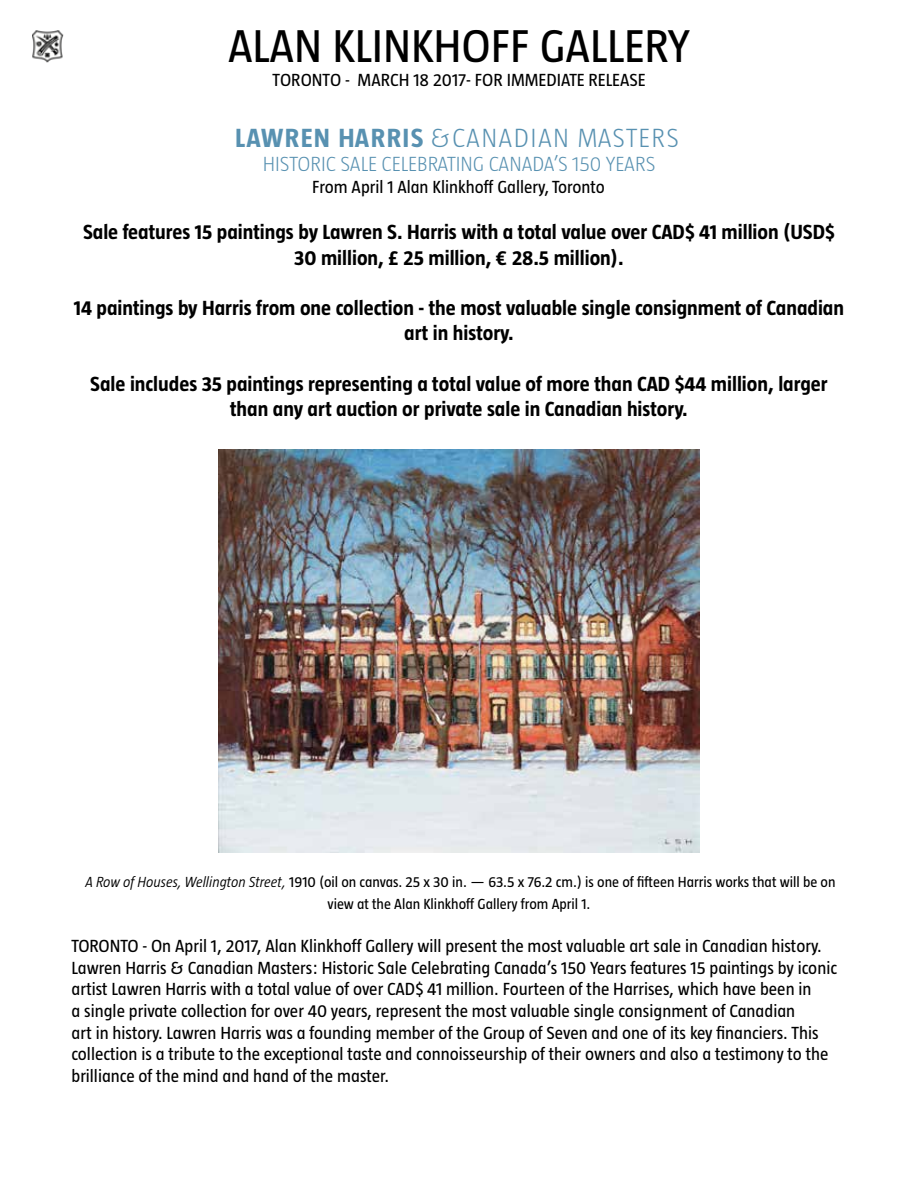
<style>
.page{position:relative;width:918px;height:1188px;background:#fff}
.page>*{position:absolute;margin:0;border:0;box-sizing:border-box;transform-origin:0 0}
.t1{font:47.1px "Taz";color:#000}
.t2{font:300 27px "Taz";letter-spacing:.05em;color:#5891b1}
.t3{font:700 21px/25.2px "Taz";color:#000;text-align:center}
.t4{font:300 21px "Taz";color:#5891b1}
.t5{font:18px/21.6px "Taz";color:#000}
.t6{font:15px/21.6px "Taz";color:#000;text-align:center}
.s1{font-weight:700}
.s2{font-weight:300;font-style:italic}
</style>
<div class="page">
<img style="left:218px;top:449px;width:482px;height:404px">
<img style="left:32px;top:30px;width:31px;height:32px">
<h1 class="t1" style="left:228px;top:22px;width:463px">ALAN KLINKHOFF GALLERY</h1>
<p class="t5" style="left:273px;top:70px;width:374px">TORONTO - MARCH 18 2017- FOR IMMEDIATE RELEASE</p>
<h2 class="t2" style="left:235px;top:124px;width:445px"><span class="s1">LAWREN HARRIS</span> &amp;CANADIAN MASTERS</h2>
<p class="t4" style="left:263px;top:153px;width:394px">HISTORIC SALE CELEBRATING CANADA’S 150 YEARS</p>
<p class="t5" style="left:312px;top:176px;width:294px">From April 1 Alan Klinkhoff Gallery, Toronto</p>
<p class="t3" style="left:83px;top:220px;width:753px">Sale features 15 paintings by Lawren S. Harris with a total value over CAD$ 41 million (USD$<br>30 million, £ 25 million, € 28.5 million).</p>
<p class="t3" style="left:74px;top:295px;width:772px">14 paintings by Harris from one collection - the most valuable single consignment of Canadian art in history.</p>
<p class="t3" style="left:90px;top:371px;width:739px">Sale includes 35 paintings representing a total value of more than CAD $44 million, larger than any art auction or private sale in Canadian history.</p>
<p class="t6" style="left:86px;top:872px;width:752px"><span class="s2">A Row of Houses, Wellington Street,</span> 1910 (oil on canvas. 25 x 30 in. — 63.5 x 76.2 cm.) is one of fifteen Harris works that will be on view at the Alan Klinkhoff Gallery from April 1.</p>
<p class="t5" style="left:71px;top:935px;width:767px">TORONTO - On April 1, 2017, Alan Klinkhoff Gallery will present the most valuable art sale in Canadian history.<br>Lawren Harris &amp; Canadian Masters: Historic Sale Celebrating Canada’s 150 Years features 15 paintings by iconic artist Lawren Harris with a total value of over CAD$ 41 million. Fourteen of the Harrises, which have been in<br>a single private collection for over 40 years, represent the most valuable single consignment of Canadian<br>art in history. Lawren Harris was a founding member of the Group of Seven and one of its key financiers. This collection is a tribute to the exceptional taste and connoisseurship of their owners and also a testimony to the brilliance of the mind and hand of the master.</p>
</div>
